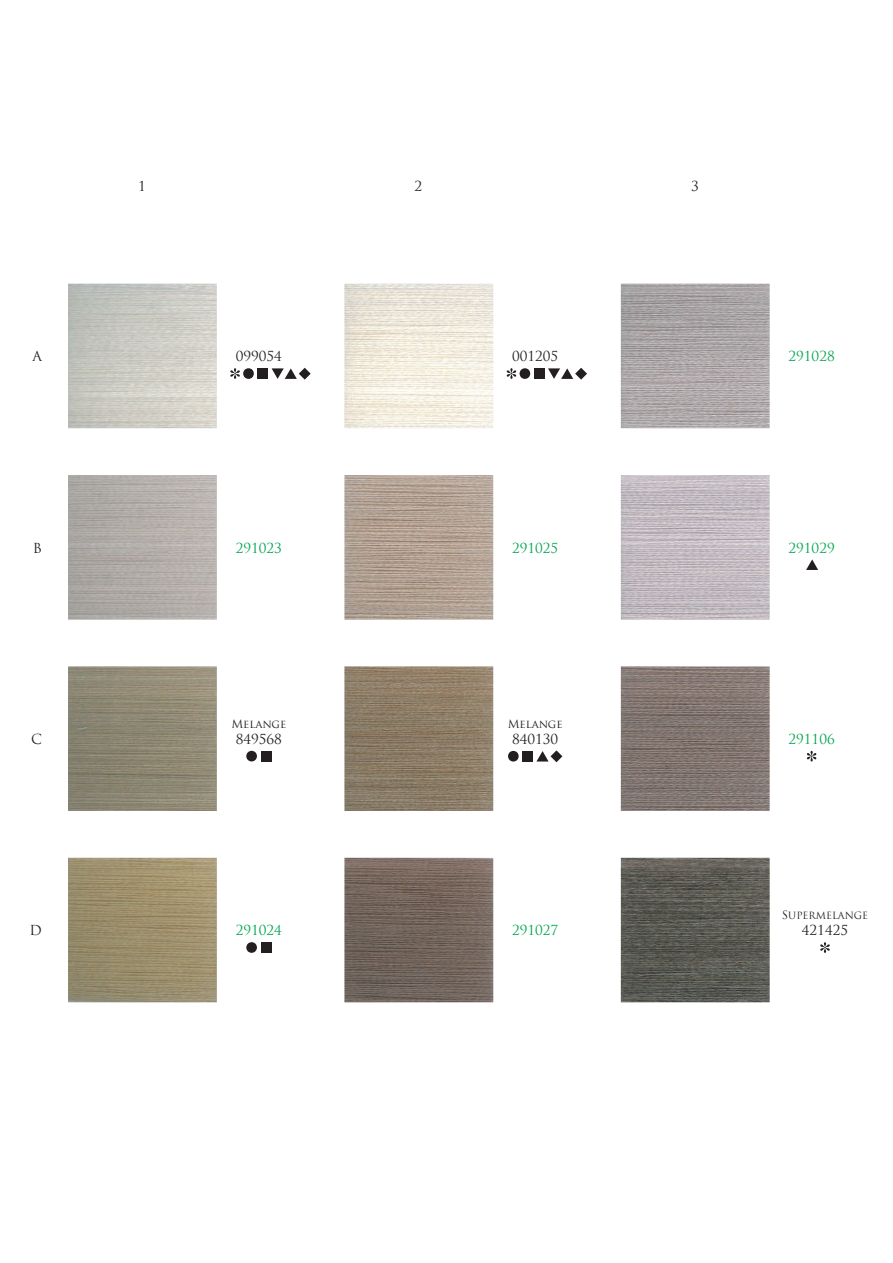
<style>
.page{position:relative;width:893px;height:1263px;background:#fff}
.page>*{position:absolute;margin:0;border:0;box-sizing:border-box;transform-origin:0 0}
.t1{font:13.5px "Trajan Pro";color:#00a54f}
.t2{font:13.5px "Trajan Pro";color:#231f20}
.t3{font:11.25px "Trajan Pro";letter-spacing:-.005em;color:#231f20}
.t4{font:9.75px "Trajan Pro";color:#231f20}
.s1{font-size:11.25px}
</style>
<div class="page">
<svg style="left:230px;top:368px;width:24px;height:11px"></svg>
<div style="left:258px;top:368px;width:10px;height:11px;background:#231f20"></div>
<svg style="left:272px;top:368px;width:39px;height:12px"></svg>
<svg style="left:246px;top:751px;width:11px;height:10px"></svg>
<div style="left:261px;top:751px;width:10px;height:10px;background:#231f20"></div>
<svg style="left:246px;top:942px;width:11px;height:11px"></svg>
<div style="left:261px;top:942px;width:10px;height:11px;background:#231f20"></div>
<svg style="left:507px;top:368px;width:23px;height:11px"></svg>
<div style="left:534px;top:368px;width:11px;height:11px;background:#231f20"></div>
<svg style="left:548px;top:368px;width:39px;height:12px"></svg>
<svg style="left:807px;top:751px;width:9px;height:10px"></svg>
<svg style="left:508px;top:751px;width:11px;height:10px"></svg>
<div style="left:523px;top:751px;width:10px;height:10px;background:#231f20"></div>
<svg style="left:536px;top:750px;width:26px;height:12px"></svg>
<svg style="left:820px;top:942px;width:10px;height:11px"></svg>
<svg style="left:806px;top:559px;width:12px;height:11px"></svg>
<img style="left:68px;top:284px;width:149px;height:718px">
<img style="left:344px;top:284px;width:149px;height:718px">
<img style="left:621px;top:284px;width:149px;height:718px">
<p class="t2" style="left:138px;top:181px;width:9px">1</p>
<p class="t2" style="left:415px;top:181px;width:9px">2</p>
<p class="t2" style="left:691px;top:181px;width:9px">3</p>
<p class="t2" style="left:33px;top:351px;width:11px">A</p>
<p class="t2" style="left:236px;top:351px;width:48px">099054</p>
<p class="t2" style="left:512px;top:351px;width:48px">001205</p>
<p class="t1" style="left:788px;top:351px;width:48px">291028</p>
<p class="t2" style="left:33px;top:543px;width:11px">B</p>
<p class="t1" style="left:236px;top:543px;width:48px">291023</p>
<p class="t1" style="left:512px;top:543px;width:48px">291025</p>
<p class="t1" style="left:788px;top:543px;width:48px">291029</p>
<p class="t2" style="left:31px;top:734px;width:12px">C</p>
<p class="t3" style="left:231px;top:719px;width:56px">Melange</p>
<p class="t2" style="left:236px;top:734px;width:48px">849568</p>
<p class="t3" style="left:508px;top:719px;width:56px">Melange</p>
<p class="t2" style="left:512px;top:734px;width:48px">840130</p>
<p class="t1" style="left:788px;top:734px;width:48px">291106</p>
<p class="t2" style="left:30px;top:924px;width:14px">D</p>
<p class="t1" style="left:236px;top:925px;width:48px">291024</p>
<p class="t1" style="left:512px;top:925px;width:48px">291027</p>
<p class="t4" style="left:782px;top:912px;width:88px"><span class="s1">S</span>UPERMELANGE</p>
<p class="t2" style="left:802px;top:925px;width:48px">421425</p>
</div>
